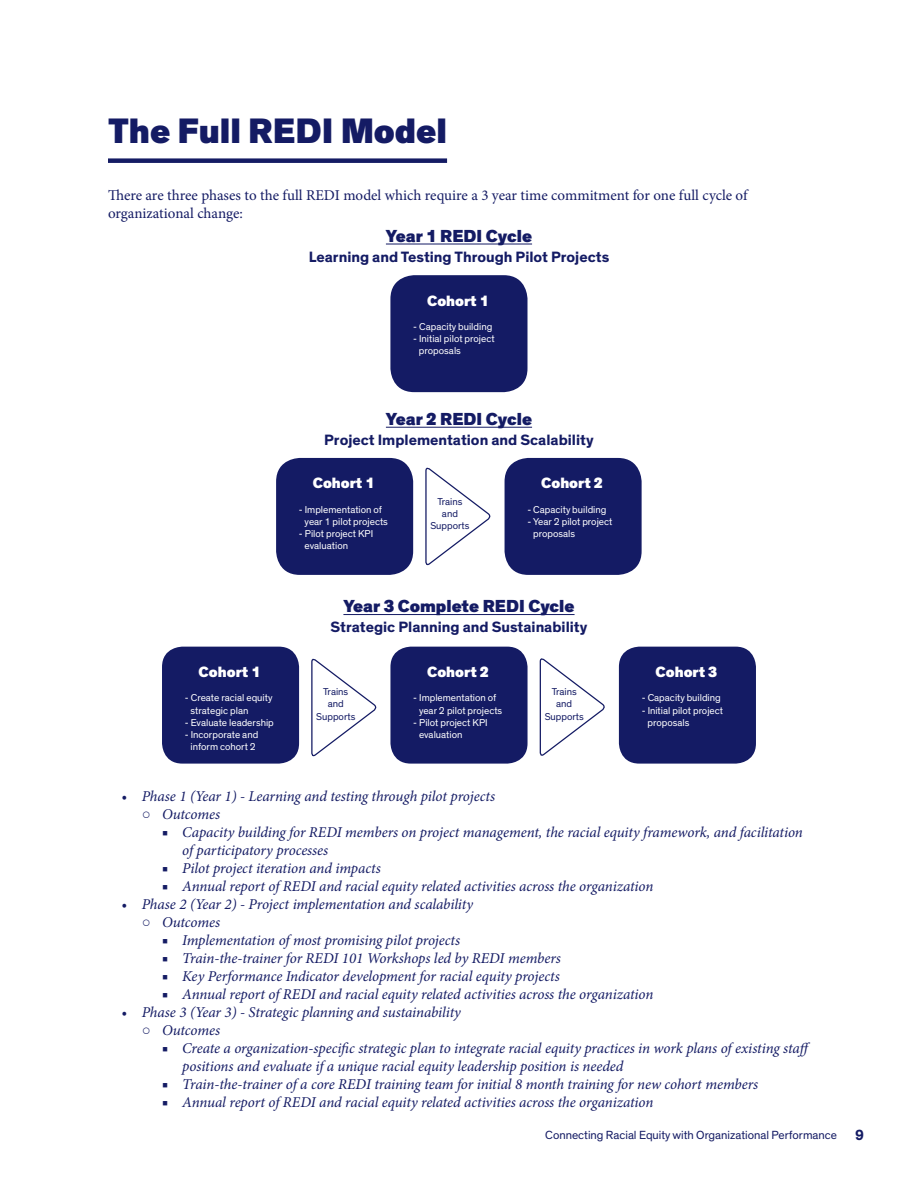
<style>
.page{position:relative;width:918px;height:1188px;background:#fff}
.page>*{position:absolute;margin:0;border:0;box-sizing:border-box;transform-origin:0 0}
.Top_Header{font:900 36px "Theinhardt";color:#141b64}
.Figure_Title{font:900 17.7px "Theinhardt";color:#141b64}
.Figure_Title-2{font:700 15.3px "Theinhardt";color:#141b64}
.Pullquote{font:900 15.3px "Theinhardt";color:#fff}
.Bullets{font:italic 15px/18px "Minion Pro";letter-spacing:-.01em;color:#141b64}
.Body{font:15px/18px "Minion Pro";letter-spacing:-.005em;color:#141b64}
.t1{font:12px "Theinhardt";color:#141b64}
.Graphic_Box{font:10.2px/12.1px "Theinhardt";color:#fff}
.Pullquote-2{font:10.2px/12.1px "Theinhardt";color:#141b64;text-align:center}
.s1{font-family:"Times New Roman"}
.s2{font-weight:700;font-size:15px}
</style>
<div class="page">
<div style="left:108px;top:158px;width:339px;height:5px;background:#141b64"></div>
<hr style="left:386px;top:244px;width:146px;height:1px;background:#141b64">
<div style="left:390px;top:275px;width:137px;height:117px;background:#141b64;border-radius:24px"></div>
<hr style="left:386px;top:427px;width:146px;height:1px;background:#141b64">
<div style="left:276px;top:458px;width:137px;height:117px;background:#141b64;border-radius:24px"></div>
<div style="left:505px;top:458px;width:137px;height:117px;background:#141b64;border-radius:24px"></div>
<hr style="left:343px;top:614px;width:232px;height:1px;background:#141b64">
<div style="left:162px;top:647px;width:137px;height:117px;background:#141b64;border-radius:20px"></div>
<div style="left:619px;top:647px;width:137px;height:117px;background:#141b64;border-radius:20px"></div>
<div style="left:390px;top:647px;width:138px;height:117px;background:#141b64;border-radius:20px"></div>
<svg style="left:425px;top:467px;width:66px;height:99px"></svg>
<svg style="left:311px;top:658px;width:66px;height:99px"></svg>
<svg style="left:539px;top:658px;width:66px;height:98px"></svg>
<h1 class="Top_Header" style="left:108px;top:108px;width:341px">The Full REDI Model</h1>
<p class="Body" style="left:108px;top:186px;width:641px">There are three phases to the full REDI model which require a 3 year time commitment for one full cycle of organizational change:</p>
<h2 class="Figure_Title" style="left:386px;top:225px;width:148px">Year 1 REDI Cycle</h2>
<h2 class="Figure_Title-2" style="left:309px;top:247px;width:302px">Learning and Testing Through Pilot Projects</h2>
<p class="Pullquote" style="left:427px;top:291px;width:63px">Cohort 1</p>
<p class="Graphic_Box" style="left:413px;top:321px;width:81px">- Capacity building</p>
<p class="Graphic_Box" style="left:419px;top:333px;width:77px;text-indent:-6px">- Initial pilot project proposals</p>
<h2 class="Figure_Title" style="left:386px;top:408px;width:148px">Year 2 REDI Cycle</h2>
<h2 class="Figure_Title-2" style="left:324px;top:430px;width:271px">Project Implementation and Scalability</h2>
<p class="Pullquote" style="left:313px;top:474px;width:63px">Cohort 1</p>
<p class="Graphic_Box" style="left:299px;top:504px;width:91px;text-align:center">- Implementation of year 1 pilot projects</p>
<p class="Graphic_Box" style="left:305px;top:528px;width:70px;text-indent:-6px">- Pilot project KPI evaluation</p>
<p class="Pullquote" style="left:541px;top:474px;width:63px">Cohort 2</p>
<p class="Graphic_Box" style="left:527px;top:504px;width:81px">- Capacity building</p>
<p class="Graphic_Box" style="left:533px;top:516px;width:81px;text-indent:-6px">- Year 2 pilot project proposals</p>
<p class="Pullquote-2" style="left:437px;top:496px;width:27px">Trains</p>
<p class="Pullquote-2" style="left:430px;top:508px;width:41px">and<br>Supports</p>
<p class="Pullquote" style="left:199px;top:662px;width:63px">Cohort 1</p>
<p class="Graphic_Box" style="left:191px;top:692px;width:83px;text-indent:-6px">- Create racial equity strategic plan</p>
<p class="Graphic_Box" style="left:185px;top:717px;width:90px">- Evaluate leadership</p>
<p class="Graphic_Box" style="left:185px;top:729px;width:75px;text-align:center">- Incorporate and inform cohort 2</p>
<h2 class="Figure_Title" style="left:343px;top:595px;width:233px">Year 3 Complete REDI Cycle</h2>
<h2 class="Figure_Title-2" style="left:331px;top:618px;width:258px">Strategic Planning and Sustainability</h2>
<p class="Pullquote-2" style="left:323px;top:686px;width:27px">Trains</p>
<p class="Pullquote-2" style="left:316px;top:698px;width:41px">and<br>Supports</p>
<p class="Pullquote" style="left:427px;top:662px;width:63px">Cohort 2</p>
<p class="Graphic_Box" style="left:413px;top:692px;width:91px;text-align:center">- Implementation of year 2 pilot projects</p>
<p class="Graphic_Box" style="left:419px;top:717px;width:70px;text-indent:-6px">- Pilot project KPI evaluation</p>
<p class="Pullquote-2" style="left:552px;top:686px;width:27px">Trains</p>
<p class="Pullquote-2" style="left:545px;top:698px;width:41px">and<br>Supports</p>
<p class="Pullquote" style="left:656px;top:662px;width:63px">Cohort 3</p>
<p class="Graphic_Box" style="left:642px;top:692px;width:81px">- Capacity building</p>
<p class="Graphic_Box" style="left:647px;top:704px;width:77px;text-indent:-6px">- Initial pilot project proposals</p>
<p class="Bullets" style="left:122px;top:787px;width:375px">• Phase 1 (Year 1) - Learning and testing through pilot projects</p>
<p class="Bullets" style="left:142px;top:805px;width:80px"><span class="s1">○</span> Outcomes</p>
<p class="Bullets" style="left:182px;top:823px;width:622px;text-indent:-20px">■ Capacity building for REDI members on project management, the racial equity framework, and facilitation of participatory processes</p>
<p class="Bullets" style="left:162px;top:859px;width:220px">■ Pilot project iteration and impacts</p>
<p class="Bullets" style="left:162px;top:877px;width:493px">■ Annual report of REDI and racial equity related activities across the organization</p>
<p class="Bullets" style="left:122px;top:895px;width:353px">• Phase 2 (Year 2) - Project implementation and scalability</p>
<p class="Bullets" style="left:142px;top:913px;width:80px"><span class="s1">○</span> Outcomes</p>
<p class="Bullets" style="left:162px;top:931px;width:300px">■ Implementation of most promising pilot projects</p>
<p class="Bullets" style="left:162px;top:949px;width:401px">■ Train-the-trainer for REDI 101 Workshops led by REDI members</p>
<p class="Bullets" style="left:162px;top:967px;width:399px">■ Key Performance Indicator development for racial equity projects</p>
<p class="Bullets" style="left:162px;top:985px;width:493px">■ Annual report of REDI and racial equity related activities across the organization</p>
<p class="Bullets" style="left:122px;top:1003px;width:341px">• Phase 3 (Year 3) - Strategic planning and sustainability</p>
<p class="Bullets" style="left:142px;top:1021px;width:80px"><span class="s1">○</span> Outcomes</p>
<p class="Bullets" style="left:182px;top:1039px;width:631px;text-indent:-20px">■ Create a organization-specific strategic plan to integrate racial equity practices in work plans of existing staff positions and evaluate if a unique racial equity leadership position is needed</p>
<p class="Bullets" style="left:162px;top:1075px;width:598px">■ Train-the-trainer of a core REDI training team for initial 8 month training for new cohort members</p>
<p class="Bullets" style="left:162px;top:1093px;width:493px">■ Annual report of REDI and racial equity related activities across the organization</p>
<p class="t1" style="left:545px;top:1128px;width:320px">Connecting Racial Equity with Organizational Performance <span class="s2">9</span></p>
</div>
